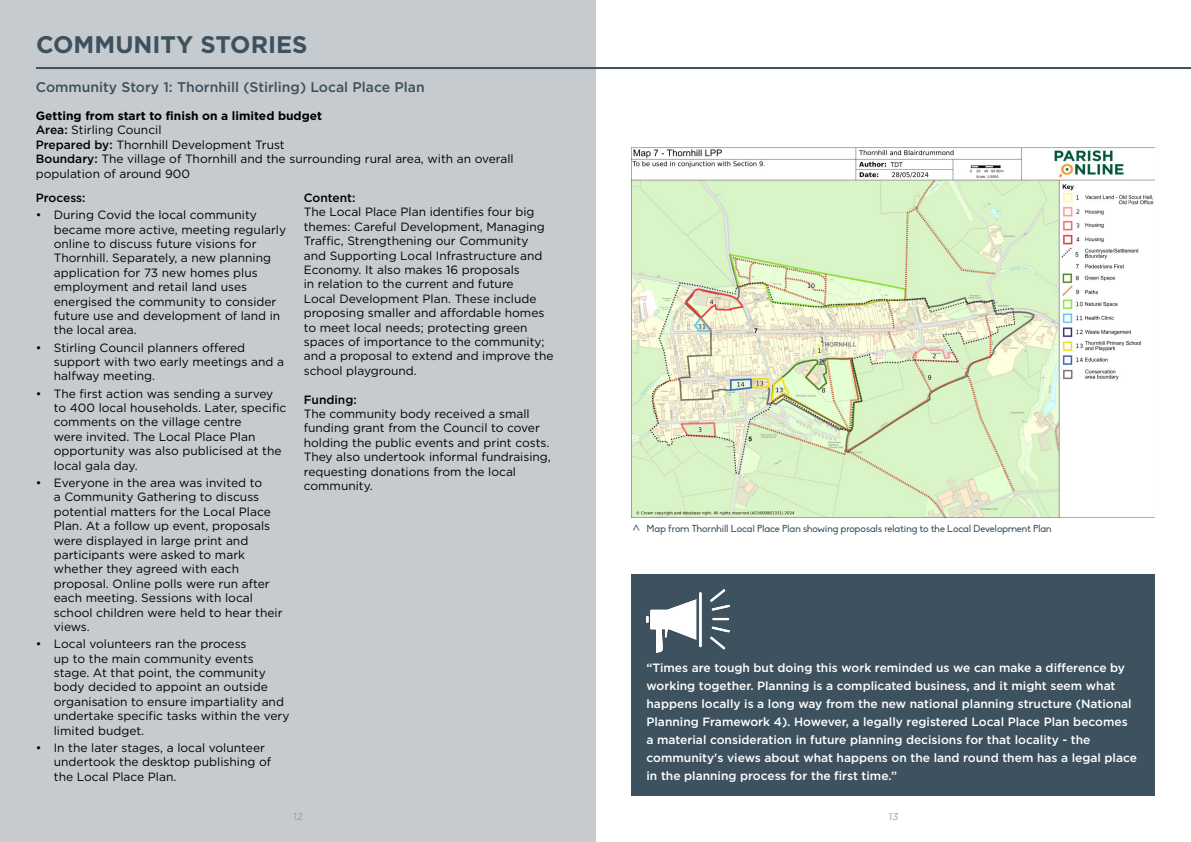
<style>
.page{position:relative;width:1191px;height:842px;background:#fff}
.page>*{position:absolute;margin:0;border:0;box-sizing:border-box;transform-origin:0 0}
.t1{font:700 24px "Gotham";color:#3d515e}
.t2{font:500 14px "Gotham";color:#3d515e}
.t3{font:12px/14.4px "Gotham";color:#000}
.t4{font:500 12px/18px "Gotham";color:#fff}
.t5{font:700 12px "Gotham";color:#000}
.t6{font:500 12px "Gotham";color:#000}
.t7{font:12px "Gotham";color:#3d515e}
.t8{font:10px "Biko";color:#3d515e}
.t9{font:10px "Gotham";color:#9d9d9c}
.s1{font-weight:500}
</style>
<div class="page">
<div style="left:631px;top:574px;width:524px;height:221px;background:#3d515e"></div>
<div style="left:0;top:0;width:595px;height:842px;background:#c5cbcf"></div>
<hr style="left:36px;top:67px;width:1155px;height:2px;background:#3d515e">
<img style="left:631px;top:147px;width:524px;height:371px">
<img style="left:646px;top:589px;width:83px;height:63px">
<h1 class="t1" style="left:36px;top:30px;width:273px">COMMUNITY STORIES</h1>
<p class="t2" style="left:36px;top:80px;width:390px">Community Story 1: Thornhill (Stirling) Local Place Plan</p>
<h2 class="t5" style="left:36px;top:109px;width:288px">Getting from start to finish on a limited budget</h2>
<p class="t3" style="left:36px;top:123px;width:479px"><span class="s1">Area:</span> Stirling Council<br><span class="s1">Prepared by:</span> Thornhill Development Trust<br><span class="s1">Boundary:</span> The village of Thornhill and the surrounding rural area, with an overall</p>
<p class="t3" style="left:36px;top:166px;width:156px">population of around 900</p>
<p class="t6" style="left:36px;top:191px;width:51px">Process:</p>
<p class="t3" style="left:54px;top:208px;width:234px;text-indent:-18px">• During Covid the local community became more active, meeting regularly online to discuss future visions for Thornhill. Separately, a new planning application for 73 new homes plus employment and retail land uses energised the community to consider future use and development of land in the local area.</p>
<p class="t3" style="left:54px;top:340px;width:232px;text-indent:-18px">• Stirling Council planners offered support with two early meetings and a halfway meeting.</p>
<p class="t3" style="left:54px;top:386px;width:234px;text-indent:-18px">• The first action was sending a survey to 400 local households. Later, specific comments on the village centre<br>were invited. The Local Place Plan opportunity was also publicised at the local gala day.</p>
<p class="t3" style="left:54px;top:475px;width:230px;text-indent:-18px">• Everyone in the area was invited to<br>a Community Gathering to discuss potential matters for the Local Place<br>Plan. At a follow up event, proposals were displayed in large print and participants were asked to mark whether they agreed with each proposal. Online polls were run after each meeting. Sessions with local school children were held to hear their views.</p>
<p class="t3" style="left:54px;top:636px;width:237px;text-indent:-18px">• Local volunteers ran the process<br>up to the main community events stage. At that point, the community body decided to appoint an outside organisation to ensure impartiality and undertake specific tasks within the very limited budget.</p>
<p class="t3" style="left:54px;top:740px;width:219px;text-indent:-18px">• In the later stages, a local volunteer undertook the desktop publishing of the Local Place Plan.</p>
<p class="t6" style="left:304px;top:191px;width:53px">Content:</p>
<p class="t3" style="left:304px;top:205px;width:251px">The Local Place Plan identifies four big themes: Careful Development, Managing Traffic, Strengthening our Community and Supporting Local Infrastructure and Economy. It also makes 16 proposals<br>in relation to the current and future<br>Local Development Plan. These include proposing smaller and affordable homes to meet local needs; protecting green spaces of importance to the community; and a proposal to extend and improve the school playground.</p>
<p class="t6" style="left:304px;top:392px;width:55px">Funding:</p>
<p class="t3" style="left:304px;top:406px;width:249px">The community body received a small funding grant from the Council to cover holding the public events and print costs.<br>They also undertook informal fundraising, requesting donations from the local community.</p>
<p class="t7" style="left:643px;top:524px;width:9px;rotate:90deg">&lt;</p>
<p class="t8" style="left:646px;top:523px;width:407px">Map from Thornhill Local Place Plan showing proposals relating to the Local Development Plan</p>
<p class="t4" style="left:646px;top:658px;width:492px">“Times are tough but doing this work reminded us we can make a difference by working together. Planning is a complicated business, and it might seem what happens locally is a long way from the new national planning structure (National Planning Framework 4). However, a legally registered Local Place Plan becomes a material consideration in future planning decisions for that locality - the community's views about what happens on the land round them has a legal place in the planning process for the first time.”</p>
<p class="t9" style="left:293px;top:811px;width:12px">12</p>
<p class="t9" style="left:888px;top:811px;width:12px">13</p>
</div>
